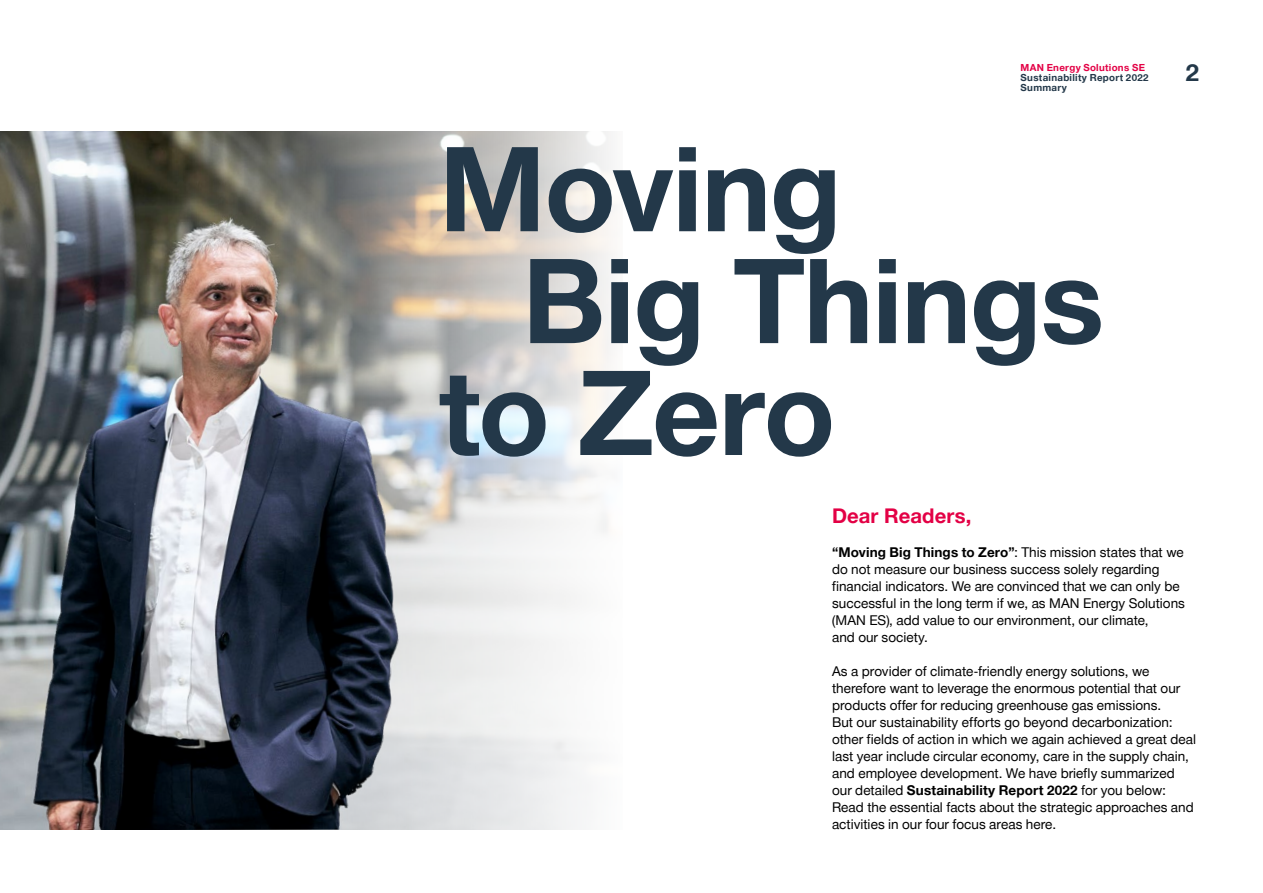
<style>
.page{position:relative;width:1263px;height:893px;background:#fff}
.page>*{position:absolute;margin:0;border:0;box-sizing:border-box;transform-origin:0 0}
.t1{font:700 117.75px "Man Global";letter-spacing:-.01em;color:#233849}
.t2{font:700 24px "Man Global";color:#233849}
.t3{font:700 20.25px "Man Global";letter-spacing:.005em;color:#e30045}
.t4{font:13.5px/17px "Man Global";color:#000}
.t5{font:700 9.75px/10.2px "Man Global";letter-spacing:.03em;color:#233849}
.t6{font:700 9.75px "Man Global";letter-spacing:.03em;color:#e30045}
.s1{font-weight:700}
</style>
<div class="page">
<svg style="left:160px;top:131px;width:453px;height:699px"></svg>
<img style="left:0;top:132px;width:449px;height:697px">
<p class="t6" style="left:1020px;top:62px;width:126px">MAN Energy Solutions SE</p>
<p class="t5" style="left:1020px;top:72px;width:130px">Sustainability Report 2022<br>Summary</p>
<h1 class="t1" style="left:439px;top:122px;width:404px">Moving</h1>
<h1 class="t1" style="left:522px;top:234px;width:583px">Big Things</h1>
<h1 class="t1" style="left:439px;top:345px;width:398px">to Zero</h1>
<h3 class="t3" style="left:832px;top:504px;width:141px">Dear Readers,</h3>
<h2 class="t2" style="left:1186px;top:59px;width:15px">2</h2>
<p class="t4" style="left:832px;top:544px;width:354px"><span class="s1">“Moving Big Things to Zero”</span>: This mission states that we do not measure our business success solely regarding financial indicators. We are convinced that we can only be successful in the long term if we, as MAN Energy Solutions (MAN ES), add value to our environment, our climate,<br>and our society.</p>
<p class="t4" style="left:832px;top:663px;width:366px">As a provider of climate-friendly energy solutions, we therefore want to leverage the enormous potential that our products offer for reducing greenhouse gas emissions.<br>But our sustainability efforts go beyond decarbonization: other fields of action in which we again achieved a great deal last year include circular economy, care in the supply chain, and employee development. We have briefly summarized our detailed <span class="s1">Sustainability Report 2022</span> for you below:<br>Read the essential facts about the strategic approaches and activities in our four focus areas here.</p>
</div>
